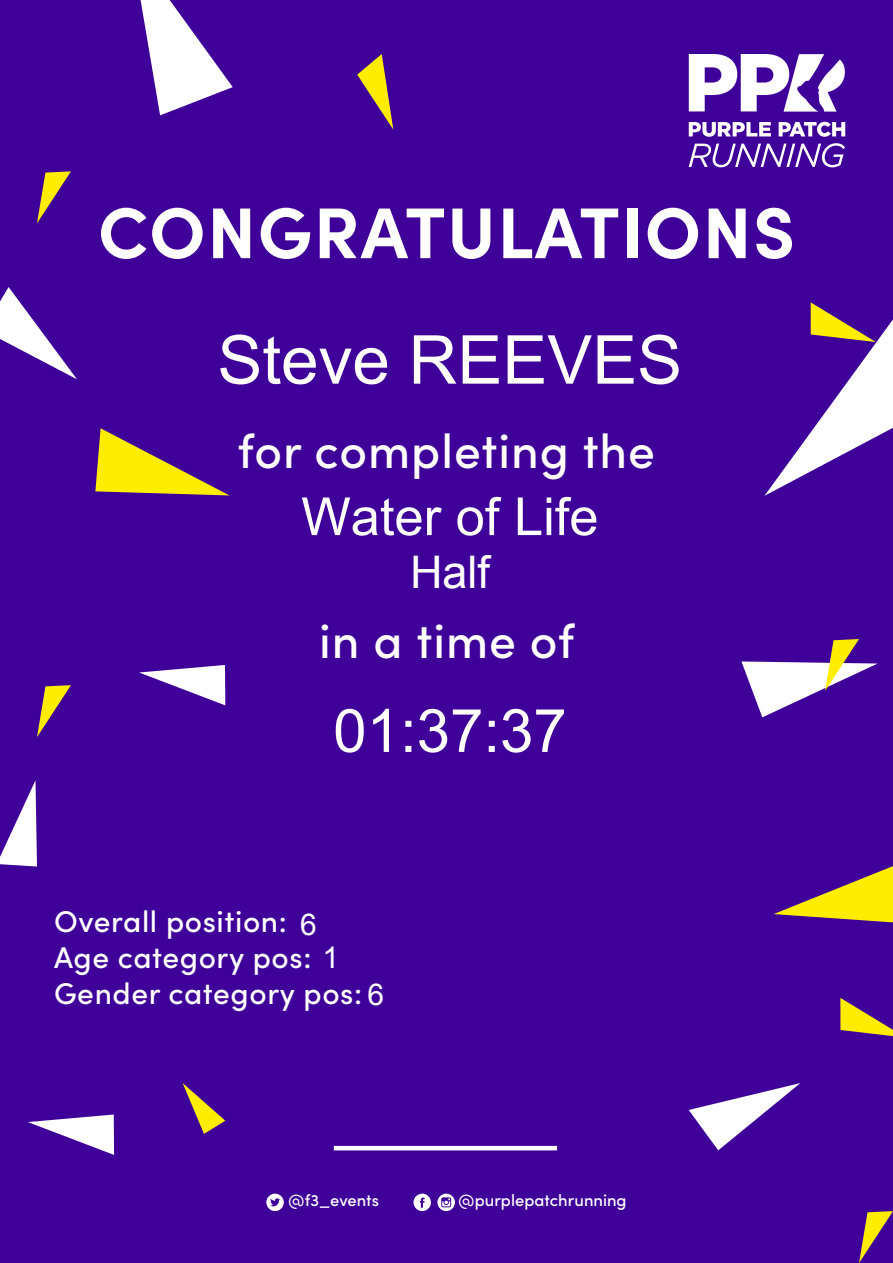
<style>
.page{position:relative;width:893px;height:1263px;background:#3f0099}
.page>*{position:absolute;margin:0;border:0;box-sizing:border-box;transform-origin:0 0}
.t1{font:700 72px "Sofia Pro";letter-spacing:.02em;color:#fff}
.t2{font:67.5px "Arial";color:#fff}
.t3{font:60px "Arial";color:#fff}
.t4{font:52.5px "Arial";color:#fff}
.t5{font:500 48px "Sofia Pro";letter-spacing:.02em;color:#fff}
.t6{font:45px "Arial";color:#fff}
.t7{font:500 30px/36px "Sofia Pro";letter-spacing:.02em;color:#fff}
.t8{font:30px "Arial";color:#fff}
.t9{font:500 16.5px "Sofia Pro";color:#fff}
.s1{font-family:"Arial";font-weight:400}
</style>
<div class="page">
<hr style="left:334px;top:1146px;width:223px;height:4px;background:#fff">
<svg style="left:139px;top:665px;width:86px;height:40px"></svg>
<svg style="left:0;top:780px;width:37px;height:86px"></svg>
<svg style="left:28px;top:1114px;width:86px;height:41px"></svg>
<svg style="left:141px;top:0;width:92px;height:115px"></svg>
<svg style="left:689px;top:1083px;width:111px;height:67px"></svg>
<svg style="left:0;top:287px;width:77px;height:92px"></svg>
<svg style="left:774px;top:866px;width:119px;height:56px"></svg>
<svg style="left:95px;top:428px;width:134px;height:67px"></svg>
<svg style="left:764px;top:302px;width:129px;height:194px"></svg>
<svg style="left:840px;top:998px;width:53px;height:38px"></svg>
<svg style="left:37px;top:685px;width:34px;height:52px"></svg>
<svg style="left:741px;top:639px;width:137px;height:78px"></svg>
<svg style="left:37px;top:171px;width:34px;height:52px"></svg>
<svg style="left:859px;top:1211px;width:34px;height:52px"></svg>
<svg style="left:357px;top:54px;width:36px;height:75px"></svg>
<svg style="left:183px;top:1083px;width:42px;height:51px"></svg>
<svg style="left:413px;top:1193px;width:18px;height:18px"></svg>
<svg style="left:266px;top:1193px;width:18px;height:18px"></svg>
<svg style="left:437px;top:1193px;width:18px;height:18px"></svg>
<svg style="left:689px;top:122px;width:82px;height:15px"></svg>
<svg style="left:779px;top:122px;width:66px;height:15px"></svg>
<svg style="left:689px;top:143px;width:156px;height:24px"></svg>
<svg style="left:689px;top:54px;width:156px;height:58px"></svg>
<h1 class="t1" style="left:98px;top:177px;width:699px">CONGRATULATIONS</h1>
<h2 class="t2" style="left:217px;top:323px;width:466px">Steve REEVES</h2>
<h3 class="t5" style="left:238px;top:416px;width:419px">for completing the</h3>
<h3 class="t4" style="left:301px;top:488px;width:299px">Water of Life</h3>
<h3 class="t6" style="left:410px;top:548px;width:81px">Half</h3>
<h3 class="t5" style="left:319px;top:605px;width:257px">in a time of</h3>
<h3 class="t3" style="left:333px;top:698px;width:235px">01:37:37</h3>
<p class="t7" style="left:54px;top:901px;width:332px">Overall position:<br>Age category pos: <span class="s1">1<br></span>Gender category pos: <span class="s1">6</span></p>
<p class="t8" style="left:300px;top:908px;width:18px">6</p>
<p class="t9" style="left:288px;top:1188px;width:92px">@f3_events</p>
<p class="t9" style="left:458px;top:1188px;width:170px">@purplepatchrunning</p>
</div>
